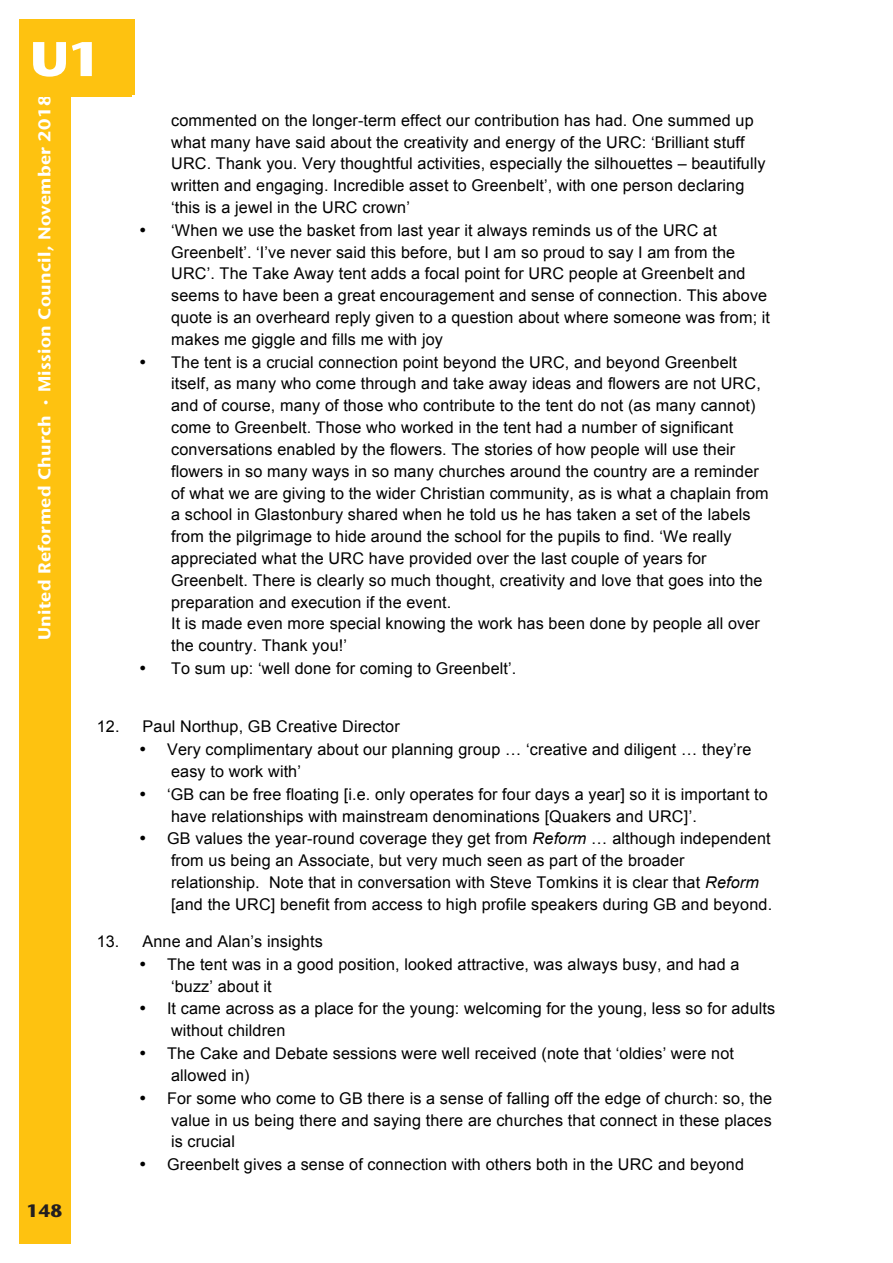
<style>
.page{position:relative;width:893px;height:1263px;background:#fff}
.page>*{position:absolute;margin:0;border:0;box-sizing:border-box;transform-origin:0 0}
.main_side_head_copy{font:800 48.6px "Stone Sans IIITC Std";color:#fff;scale:1.11 1}
.t1{font:800 18px "Stone Sans IIITC Std";color:#231f20}
.t2{font:700 17.1px "Stone Sans IIITC Std";letter-spacing:.02em;color:#fff;scale:1.05 1}
.t3{font:16.2px/21.8px "Arial";letter-spacing:.01em;color:#000}
.s1{font-family:"Myriad Pro";font-weight:400}
.s2{font-style:italic}
</style>
<div class="page">
<div style="left:19px;top:19px;width:51px;height:1225px;background:#fec210"></div>
<div style="left:32px;top:19px;width:102px;height:76px;background:#fec210"></div>
<div style="left:30px;top:21px;width:102px;height:76px;background:#fec210"></div>
<h1 class="main_side_head_copy" style="left:32px;top:25px;width:36px">A</h1>
<p class="main_side_head_copy" style="left:30px;top:27px;width:68px">U1</p>
<p class="t2" style="left:34px;top:640px;width:521px;rotate:-90deg">United Reformed Church <span class="s1">•</span> Mission Council, November 2018</p>
<p class="t3" style="left:171px;top:109px;width:596px">commented on the longer-term effect our contribution has had. One summed up what many have said about the creativity and energy of the URC: ‘Brilliant stuff URC. Thank you. Very thoughtful activities, especially the silhouettes – beautifully written and engaging. Incredible asset to Greenbelt’, with one person declaring ‘this is a jewel in the URC crown’</p>
<p class="t3" style="left:171px;top:219px;width:600px;text-indent:-32px">• ‘When we use the basket from last year it always reminds us of the URC at Greenbelt’. ‘I’ve never said this before, but I am so proud to say I am from the URC’. The Take Away tent adds a focal point for URC people at Greenbelt and seems to have been a great encouragement and sense of connection. This above quote is an overheard reply given to a question about where someone was from; it makes me giggle and fills me with joy</p>
<p class="t3" style="left:171px;top:351px;width:599px;text-indent:-32px">• The tent is a crucial connection point beyond the URC, and beyond Greenbelt itself, as many who come through and take away ideas and flowers are not URC, and of course, many of those who contribute to the tent do not (as many cannot) come to Greenbelt. Those who worked in the tent had a number of significant conversations enabled by the flowers. The stories of how people will use their flowers in so many ways in so many churches around the country are a reminder of what we are giving to the wider Christian community, as is what a chaplain from a school in Glastonbury shared when he told us he has taken a set of the labels from the pilgrimage to hide around the school for the pupils to find. ‘We really appreciated what the URC have provided over the last couple of years for Greenbelt. There is clearly so much thought, creativity and love that goes into the preparation and execution if the event.<br>It is made even more special knowing the work has been done by people all over the country. Thank you!’</p>
<p class="t3" style="left:139px;top:657px;width:379px">• To sum up: ‘well done for coming to Greenbelt’.</p>
<p class="t1" style="left:27px;top:1199px;width:38px">148</p>
<p class="t3" style="left:97px;top:716px;width:305px">12. Paul Northup, GB Creative Director</p>
<p class="t3" style="left:171px;top:739px;width:582px;text-indent:-32px">• Very complimentary about our planning group … ‘creative and diligent … they’re easy to work with’</p>
<p class="t3" style="left:171px;top:783px;width:598px;text-indent:-32px">• ‘GB can be free floating [i.e. only operates for four days a year] so it is important to have relationships with mainstream denominations [Quakers and URC]’.</p>
<p class="t3" style="left:171px;top:828px;width:603px;text-indent:-32px">• GB values the year-round coverage they get from <span class="s2">Reform</span> … although independent from us being an Associate, but very much seen as part of the broader relationship. Note that in conversation with Steve Tomkins it is clear that <span class="s2">Reform </span>[and the URC] benefit from access to high profile speakers during GB and beyond.</p>
<p class="t3" style="left:97px;top:930px;width:228px">13. Anne and Alan’s insights</p>
<p class="t3" style="left:171px;top:953px;width:570px;text-indent:-32px">• The tent was in a good position, looked attractive, was always busy, and had a ‘buzz’ about it</p>
<p class="t3" style="left:171px;top:998px;width:606px;text-indent:-32px">• It came across as a place for the young: welcoming for the young, less so for adults without children</p>
<p class="t3" style="left:171px;top:1043px;width:564px;text-indent:-32px">• The Cake and Debate sessions were well received (note that ‘oldies’ were not allowed in)</p>
<p class="t3" style="left:171px;top:1087px;width:603px;text-align:justify;text-indent:-32px">• For some who come to GB there is a sense of falling off the edge of church: so, the value in us being there and saying there are churches that connect in these places is crucial</p>
<p class="t3" style="left:139px;top:1154px;width:607px">• Greenbelt gives a sense of connection with others both in the URC and beyond</p>
</div>
